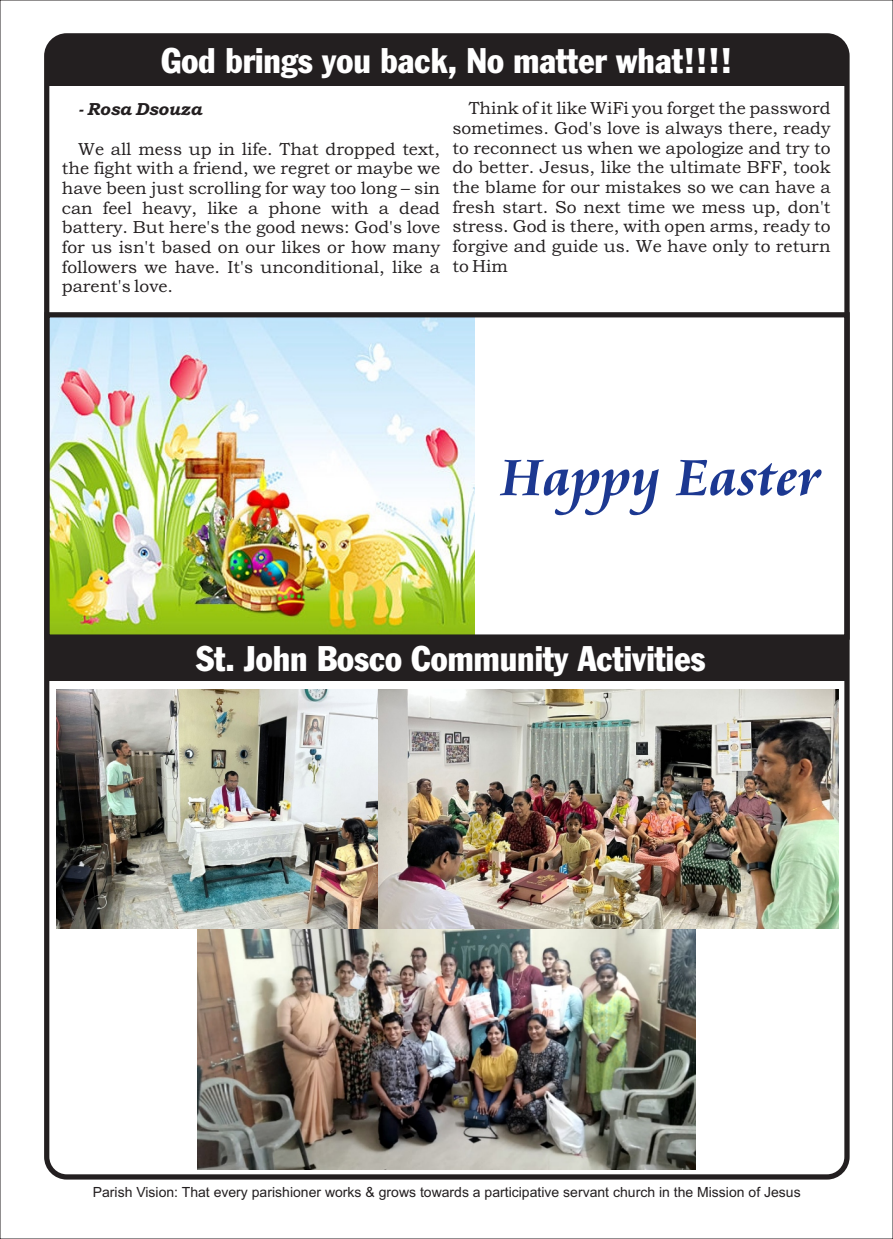
<style>
.page{position:relative;width:893px;height:1239px;background:#fff}
.page>*{position:absolute;margin:0;border:0;box-sizing:border-box;transform-origin:0 0}
.t1{font:700 56px "Cataneo BT";color:#1c3891}
.t2{font:35px "Franklin Gothic Condensed";color:#fff}
.t3{font:17.5px/19.6px "Bookman Old Style";color:#231f20;text-align:justify}
.t4{font:italic 700 17.5px "Bookman Old Style";color:#231f20}
.t5{font:14px "Arial";color:#231f20}
</style>
<div class="page">
<div style="left:47px;top:36px;width:799px;height:50px;background:#231f20"></div>
<div style="left:44px;top:33px;width:805px;height:1147px;border:5px solid #231f20;border-radius:20px"></div>
<div style="left:48px;top:637px;width:797px;height:44px;background:#231f20"></div>
<img style="left:198px;top:928px;width:497px;height:241px">
<img style="left:57px;top:690px;width:781px;height:238px">
<img style="left:50px;top:318px;width:424px;height:316px">
<div style="left:44px;top:312px;width:805px;height:328px;border:5px solid #231f20"></div>
<h2 class="t2" style="left:161px;top:47px;width:572px">God brings you back, No matter what!!!!</h2>
<p class="t4" style="left:78px;top:103px;width:125px">- Rosa Dsouza</p>
<p class="t3" style="left:62px;top:140px;width:380px;text-indent:16px">We all mess up in life. That dropped text, the fight with a friend, we regret or maybe we have been just scrolling for way too long – sin can feel heavy, like a phone with a dead battery. But here's the good news: God's love for us isn't based on our likes or how many followers we have. It's unconditional, like a parent's love.</p>
<p class="t3" style="left:452px;top:100px;width:380px;text-indent:16px">Think of it like WiFi you forget the password sometimes. God's love is always there, ready to reconnect us when we apologize and try to do better. Jesus, like the ultimate BFF, took the blame for our mistakes so we can have a fresh start. So next time we mess up, don't stress. God is there, with open arms, ready to forgive and guide us. We have only to return to Him</p>
<h1 class="t1" style="left:500px;top:453px;width:321px">Happy Easter</h1>
<h2 class="t2" style="left:196px;top:646px;width:511px">St. John Bosco Community Activities</h2>
<p class="t5" style="left:93px;top:1187px;width:709px">Parish Vision: That every parishioner works &amp; grows towards a participative servant church in the Mission of Jesus</p>
</div>
